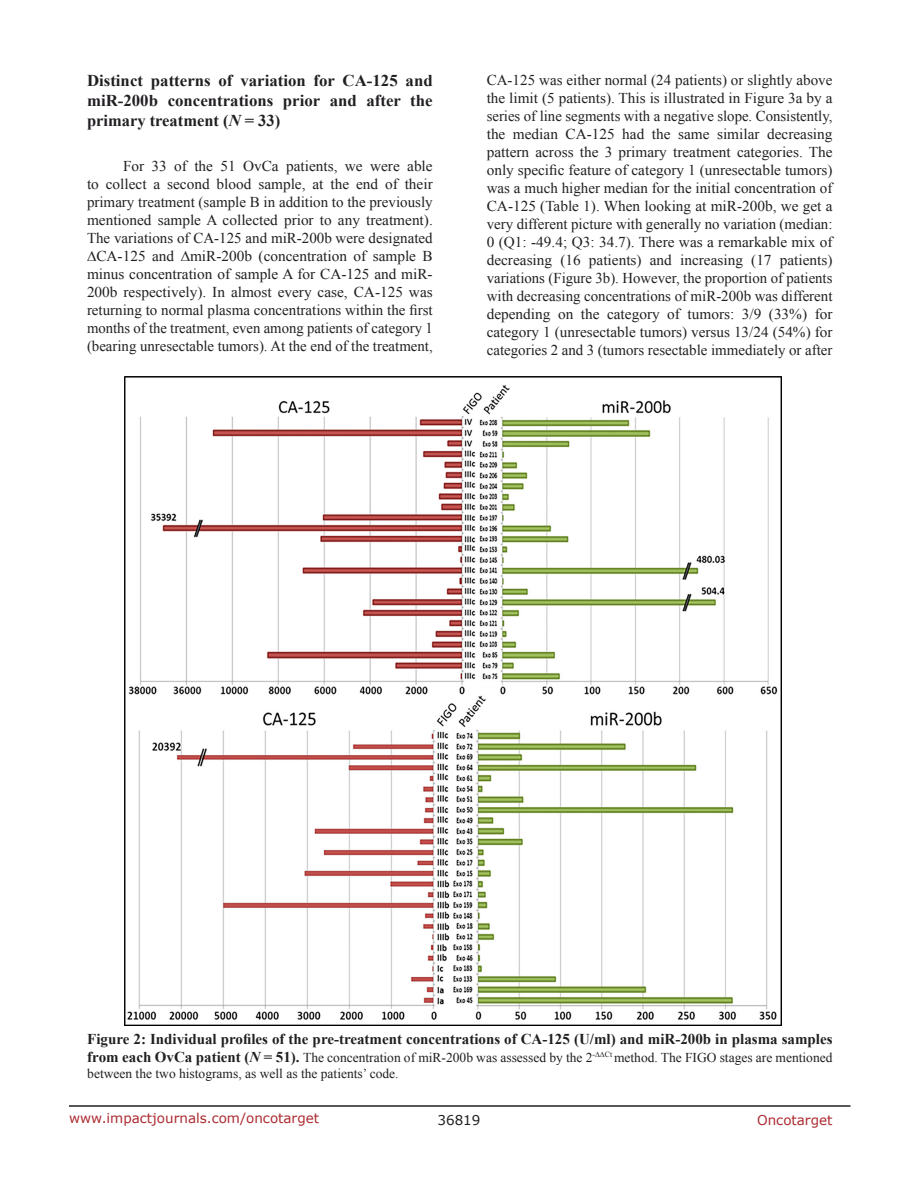
<style>
.page{position:relative;width:918px;height:1188px;background:#fff}
.page>*{position:absolute;margin:0;border:0;box-sizing:border-box;transform-origin:0 0}
.SubHeading{font:700 16.5px/19.8px "Times New Roman";color:#221f22;text-align:justify}
.BodyText{font:15px/18px "Times New Roman";color:#221f22;text-align:justify}
.FigureText{font:700 15px "Times New Roman";color:#221f22}
.FigureText-2{font:13.5px/16.2px "Times New Roman";color:#221f22}
.t1{font:13.5px "Verdana";color:#ac2b31}
.t2{font:13.5px "Verdana";color:#221f22}
.s1{font-style:italic}
.s2{font-weight:700;font-size:15px}
.s3{font-weight:700;font-style:italic;font-size:15px}
</style>
<div class="page">
<hr style="left:69px;top:1105px;width:781px;height:2px;background:#231f20">
<img style="left:124px;top:377px;width:658px;height:649px">
<p class="SubHeading" style="left:87px;top:70px;width:347px">Distinct patterns of variation for CA-125 and miR-200b concentrations prior and after the primary treatment (<span class="s1">N</span> = 33)</p>
<p class="BodyText" style="left:87px;top:157px;width:347px;text-indent:36px">For 33 of the 51 OvCa patients, we were able to collect a second blood sample, at the end of their primary treatment (sample B in addition to the previously mentioned sample A collected prior to any treatment).<br>The variations of CA-125 and miR-200b were designated ∆CA-125 and ∆miR-200b (concentration of sample B minus concentration of sample A for CA-125 and miR-200b respectively). In almost every case, CA-125 was returning to normal plasma concentrations within the first months of the treatment, even among patients of category 1 (bearing unresectable tumors). At the end of the treatment,</p>
<p class="BodyText" style="left:487px;top:71px;width:347px">CA-125 was either normal (24 patients) or slightly above the limit (5 patients). This is illustrated in Figure 3a by a series of line segments with a negative slope. Consistently, the median CA-125 had the same similar decreasing pattern across the 3 primary treatment categories. The only specific feature of category 1 (unresectable tumors) was a much higher median for the initial concentration of CA-125 (Table 1). When looking at miR-200b, we get a very different picture with generally no variation (median:<br>0 (Q1: -49.4; Q3: 34.7). There was a remarkable mix of decreasing (16 patients) and increasing (17 patients) variations (Figure 3b). However, the proportion of patients with decreasing concentrations of miR-200b was different depending on the category of tumors: 3/9 (33%) for category 1 (unresectable tumors) versus 13/24 (54%) for categories 2 and 3 (tumors resectable immediately or after</p>
<p class="FigureText" style="left:87px;top:1028px;width:747px">Figure 2: Individual profiles of the pre-treatment concentrations of CA-125 (U/ml) and miR-200b in plasma samples</p>
<p class="FigureText-2" style="left:87px;top:1049px;width:747px"><span class="s2">from each OvCa patient (</span><span class="s3">N</span> <span class="s2">= 51).</span> The concentration of miR-200b was assessed by the 2<sup>-∆∆Ct</sup> method. The FIGO stages are mentioned between the two histograms, as well as the patients’ code.</p>
<p class="t1" style="left:69px;top:1109px;width:252px">www.impactjournals.com/oncotarget</p>
<p class="t2" style="left:438px;top:1111px;width:44px">36819</p>
<p class="t1" style="left:757px;top:1111px;width:77px">Oncotarget</p>
</div>
